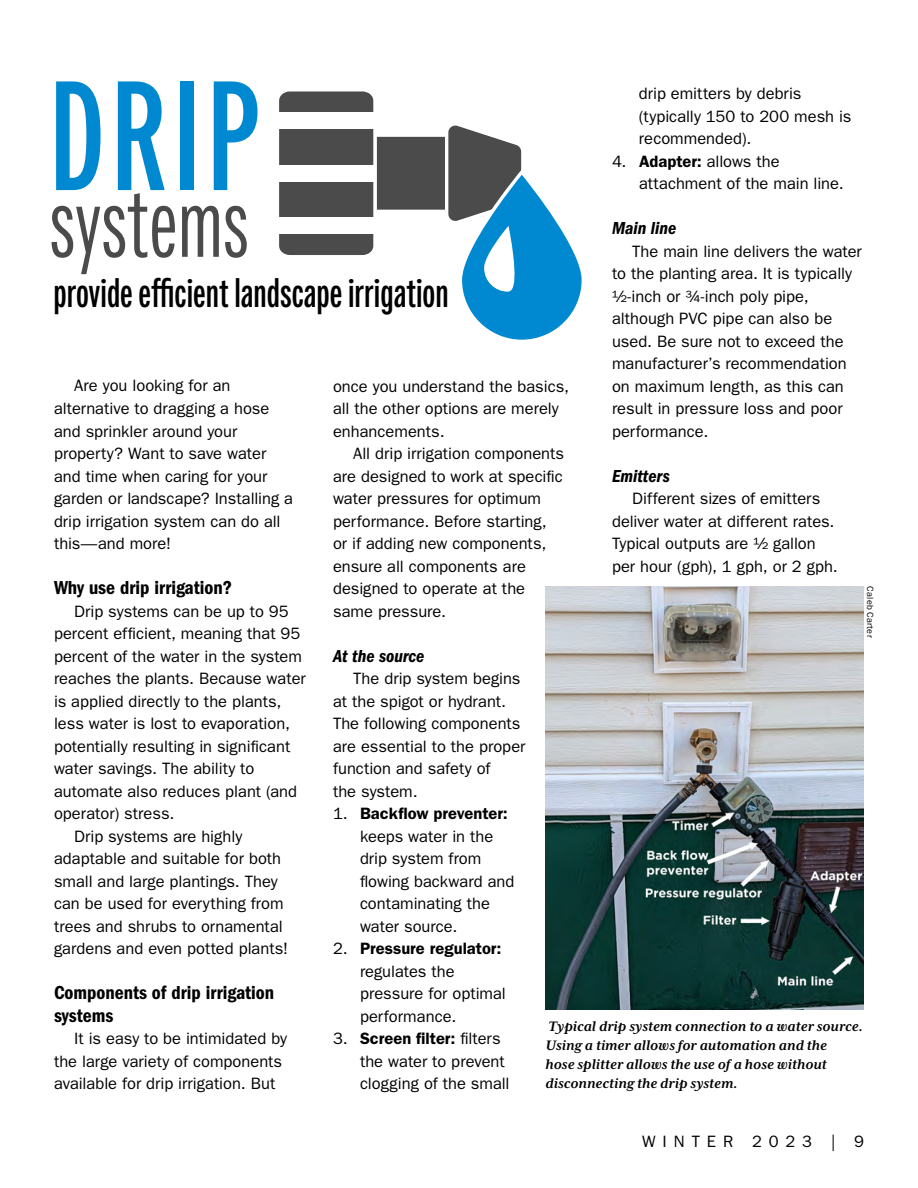
<style>
.page{position:relative;width:918px;height:1188px;background:#fff}
.page>*{position:absolute;margin:0;border:0;box-sizing:border-box;transform-origin:0 0}
.t1{font:700 157.5px "Fairweather";color:#0088d0}
.t2{font:96.3px "Fairweather";color:#4b4b4b}
.t3{font:700 40.05px "Fairweather";color:#000}
.t4{font:19.5px/22.5px "ITC Franklin Gothic Std Dm Cd";color:#000}
.sectionhead4{font:18px "ITC Franklin Gothic Std Dm Cd It";color:#000}
.text{font:16.5px/22.5px "ITC Franklin Gothic Std";color:#000}
.text-2{font:16.5px "ITC Franklin Gothic Std";letter-spacing:.42em;color:#000}
.caption_no_baseline{font:italic 700 15.75px/18.9px "Mrs Eaves XL Serif OT";letter-spacing:.005em;color:#000}
.photo_credit{font:9px "ITC Franklin Gothic Std";letter-spacing:.02em;color:#000}
.s1{font-weight:600}
</style>
<div class="page">
<svg style="left:279px;top:91px;width:303px;height:249px"></svg>
<img style="left:546px;top:586px;width:318px;height:423px">
<h1 class="t1" style="left:49px;top:50px;width:213px">DRIP</h1>
<h1 class="t2" style="left:49px;top:172px;width:201px">systems</h1>
<h1 class="t3" style="left:53px;top:271px;width:397px">provide efficient landscape irrigation</h1>
<p class="text" style="left:639px;top:82px;width:214px">drip emitters by debris (typically 150 to 200 mesh is recommended).</p>
<p class="text" style="left:639px;top:150px;width:206px;text-indent:-27px">4. <span class="s1">Adapter:</span> allows the attachment of the main line.</p>
<p class="sectionhead4" style="left:612px;top:218px;width:66px">Main line</p>
<p class="text" style="left:612px;top:240px;width:251px;text-indent:20px">The main line delivers the water to the planting area. It is typically ½-inch or ¾-inch poly pipe, although PVC pipe can also be used. Be sure not to exceed the manufacturer’s recommendation on maximum length, as this can result in pressure loss and poor performance.</p>
<p class="sectionhead4" style="left:612px;top:465px;width:59px">Emitters</p>
<p class="text" style="left:612px;top:487px;width:227px;text-indent:20px">Different sizes of emitters deliver water at different rates.<br>Typical outputs are ½ gallon per hour (gph), 1 gph, or 2 gph.</p>
<p class="text" style="left:54px;top:375px;width:241px;text-indent:20px">Are you looking for an alternative to dragging a hose and sprinkler around your property? Want to save water and time when caring for your garden or landscape? Installing a drip irrigation system can do all this—and more!</p>
<h2 class="t4" style="left:54px;top:576px;width:180px">Why use drip irrigation?</h2>
<p class="text" style="left:54px;top:600px;width:253px;text-indent:20px">Drip systems can be up to 95 percent efficient, meaning that 95 percent of the water in the system reaches the plants. Because water is applied directly to the plants, less water is lost to evaporation, potentially resulting in significant water savings. The ability to automate also reduces plant (and operator) stress.</p>
<p class="text" style="left:54px;top:825px;width:236px;text-indent:20px">Drip systems are highly adaptable and suitable for both small and large plantings. They can be used for everything from trees and shrubs to ornamental gardens and even potted plants!</p>
<h2 class="t4" style="left:54px;top:981px;width:222px">Components of drip irrigation systems</h2>
<p class="text" style="left:54px;top:1027px;width:235px;text-indent:20px">It is easy to be intimidated by the large variety of components available for drip irrigation. But</p>
<p class="text" style="left:333px;top:375px;width:238px">once you understand the basics, all the other options are merely enhancements.</p>
<p class="text" style="left:333px;top:442px;width:233px;text-indent:20px">All drip irrigation components are designed to work at specific water pressures for optimum performance. Before starting, or if adding new components, ensure all components are designed to operate at the same pressure.</p>
<p class="sectionhead4" style="left:333px;top:645px;width:93px">At the source</p>
<p class="text" style="left:333px;top:667px;width:194px;text-indent:20px">The drip system begins at the spigot or hydrant.<br>The following components are essential to the proper function and safety of<br>the system.</p>
<p class="text" style="left:360px;top:802px;width:156px;text-indent:-27px">1. <span class="s1">Backflow preventer: </span>keeps water in the drip system from flowing backward and contaminating the water source.</p>
<p class="text" style="left:360px;top:937px;width:147px;text-indent:-27px">2. <span class="s1">Pressure regulator: </span>regulates the pressure for optimal performance.</p>
<p class="text" style="left:360px;top:1027px;width:151px;text-indent:-27px">3. <span class="s1">Screen filter:</span> filters the water to prevent clogging of the small</p>
<p class="photo_credit" style="left:875px;top:586px;width:53px;rotate:90deg">Caleb Carter</p>
<p class="caption_no_baseline" style="left:546px;top:1017px;width:319px">Typical drip system connection to a water source.<br>Using a timer allows for automation and the<br>hose splitter allows the use of a hose without disconnecting the drip system.</p>
<p class="text-2" style="left:642px;top:1132px;width:224px">WINTER 2023 | 9</p>
</div>
